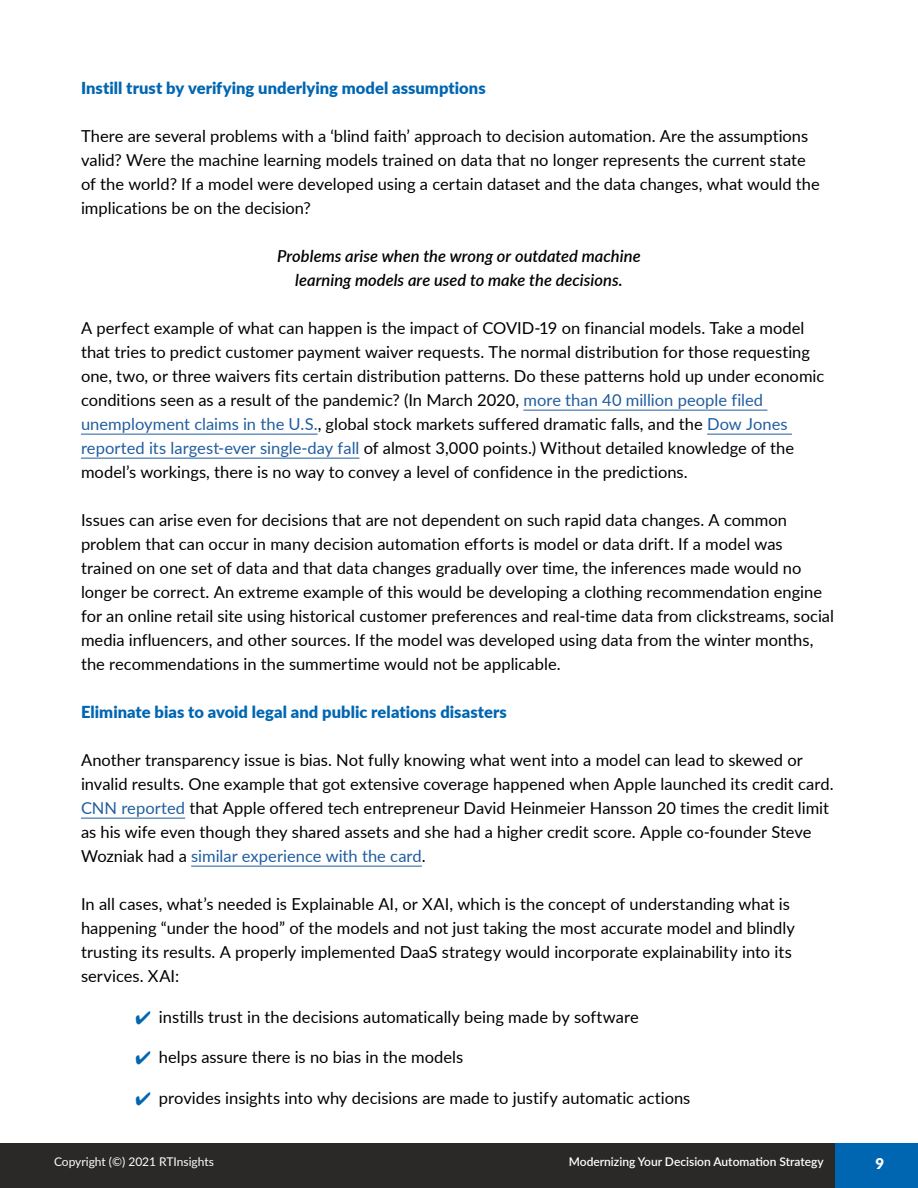
<style>
.page{position:relative;width:918px;height:1188px;background:#fff}
.page>*{position:absolute;margin:0;border:0;box-sizing:border-box;transform-origin:0 0}
.t1{font:16.5px/24px "Lato";color:#000}
.t2{font:900 16.5px "Lato";letter-spacing:.005em;color:#0066b2}
.t3{font:italic 600 16.5px/24px "Lato";color:#000;text-align:center}
.t4{font:900 15px "Lato";color:#fff}
.t5{font:600 12px "Lato";color:#fff}
.t6{font:12px "Lato";color:#fff}
.s1{color:#205d9e}
.s2{color:#0066b2}
</style>
<div class="page">
<div style="left:0;top:1144px;width:918px;height:44px;background:#2b2828"></div>
<div style="left:835px;top:1144px;width:83px;height:44px;background:#0066b2"></div>
<hr style="left:523px;top:410px;width:244px;height:1px;background:#205d9e">
<hr style="left:81px;top:434px;width:237px;height:1px;background:#205d9e">
<hr style="left:707px;top:434px;width:85px;height:1px;background:#205d9e">
<hr style="left:81px;top:458px;width:278px;height:1px;background:#205d9e">
<hr style="left:81px;top:818px;width:104px;height:1px;background:#205d9e">
<hr style="left:191px;top:866px;width:231px;height:1px;background:#205d9e">
<p class="t2" style="left:81px;top:82px;width:406px">Instill trust by verifying underlying model assumptions</p>
<p class="t1" style="left:81px;top:125px;width:740px">There are several problems with a ‘blind faith’ approach to decision automation. Are the assumptions valid? Were the machine learning models trained on data that no longer represents the current state of the world? If a model were developed using a certain dataset and the data changes, what would the implications be on the decision?</p>
<p class="t3" style="left:277px;top:246px;width:365px">Problems arise when the wrong or outdated machine learning models are used to make the decisions.</p>
<p class="t1" style="left:81px;top:317px;width:745px">A perfect example of what can happen is the impact of COVID-19 on financial models. Take a model that tries to predict customer payment waiver requests. The normal distribution for those requesting one, two, or three waivers fits certain distribution patterns. Do these patterns hold up under economic conditions seen as a result of the pandemic? (In March 2020, <span class="s1">more than 40 million people filed unemployment claims in the U.S.</span>, global stock markets suffered dramatic falls, and the <span class="s1">Dow Jones reported its largest-ever single-day fall</span> of almost 3,000 points.) Without detailed knowledge of the model’s workings, there is no way to convey a level of confidence in the predictions.</p>
<p class="t1" style="left:81px;top:509px;width:754px">Issues can arise even for decisions that are not dependent on such rapid data changes. A common problem that can occur in many decision automation efforts is model or data drift. If a model was trained on one set of data and that data changes gradually over time, the inferences made would no longer be correct. An extreme example of this would be developing a clothing recommendation engine for an online retail site using historical customer preferences and real-time data from clickstreams, social media influencers, and other sources. If the model was developed using data from the winter months, the recommendations in the summertime would not be applicable.</p>
<p class="t2" style="left:81px;top:706px;width:427px">Eliminate bias to avoid legal and public relations disasters</p>
<p class="t1" style="left:81px;top:750px;width:754px">Another transparency issue is bias. Not fully knowing what went into a model can lead to skewed or invalid results. One example that got extensive coverage happened when Apple launched its credit card.<br><span class="s1">CNN reported</span> that Apple offered tech entrepreneur David Heinmeier Hansson 20 times the credit limit as his wife even though they shared assets and she had a higher credit score. Apple co-founder Steve Wozniak had a <span class="s1">similar experience with the card</span>.</p>
<p class="t1" style="left:81px;top:894px;width:715px">In all cases, what’s needed is Explainable AI, or XAI, which is the concept of understanding what is happening “under the hood” of the models and not just taking the most accurate model and blindly trusting its results. A properly implemented DaaS strategy would incorporate explainability into its services. XAI:</p>
<p class="t1" style="left:135px;top:1006px;width:505px"><span class="s2">✔</span> instills trust in the decisions automatically being made by software</p>
<p class="t1" style="left:135px;top:1047px;width:330px"><span class="s2">✔</span> helps assure there is no bias in the models</p>
<p class="t1" style="left:135px;top:1087px;width:557px"><span class="s2">✔</span> provides insights into why decisions are made to justify automatic actions</p>
<p class="t6" style="left:54px;top:1157px;width:162px">Copyright (©) 2021 RTInsights</p>
<p class="t5" style="left:569px;top:1153px;width:257px">Modernizing Your Decision Automation Strategy</p>
<p class="t4" style="left:875px;top:1157px;width:10px">9</p>
</div>
